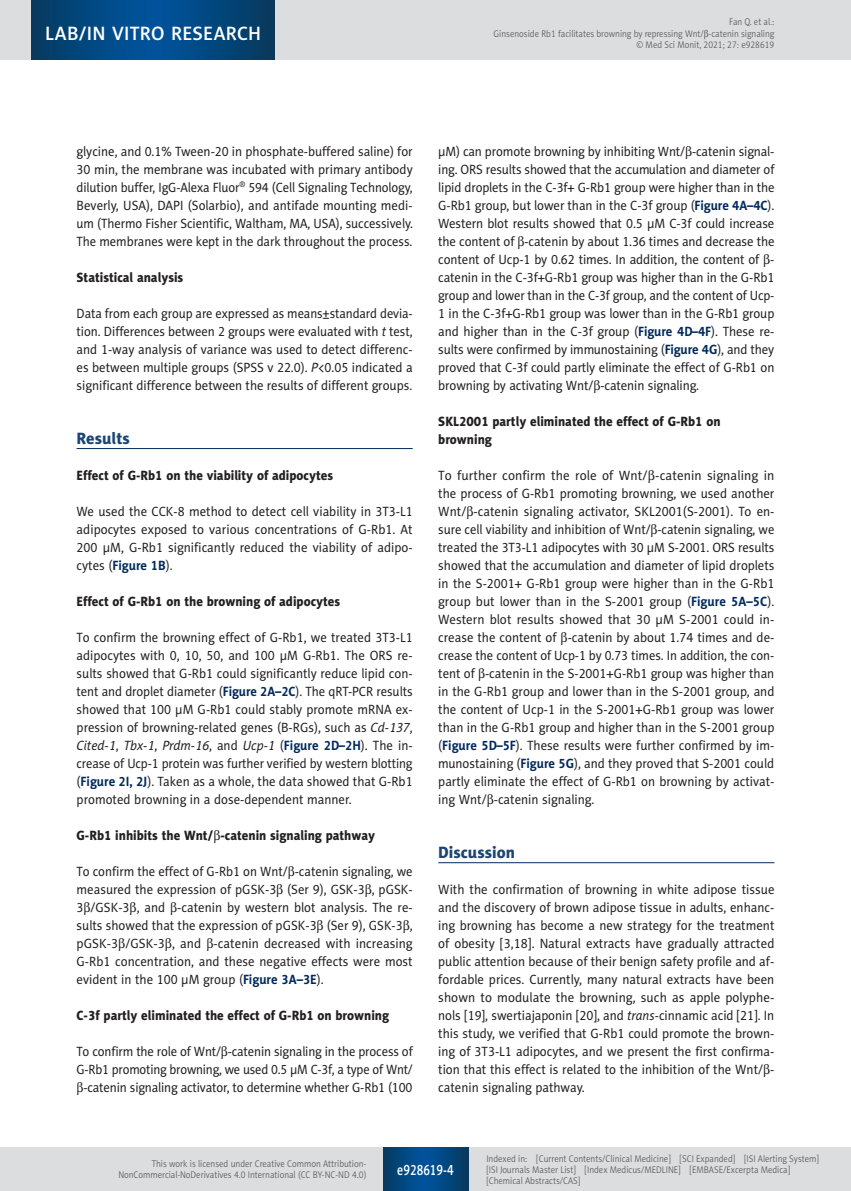
<style>
.page{position:relative;width:851px;height:1191px;background:#fff}
.page>*{position:absolute;margin:0;border:0;box-sizing:border-box;transform-origin:0 0}
.t1{font:19.5px "Naomi Sans EFN Medium";letter-spacing:.015em;color:#fff}
.MSM_Headline_1{font:16.5px "Naomi Sans EFN Heavy";color:#1a4574}
.t2{font:15px "Naomi Sans EFN Medium";color:#fff;scale:.8 1}
.MSM_Body{font:13.5px/18px "Naomi Sans EFN";color:#231f20;text-align:justify;scale:.95 1}
.MSM_Body-2{font:13.5px/18px "Naomi Sans EFN";color:#231f20;text-align:justify}
.MSM_Body-3{font:13.5px/18px "Naomi Sans EFN";color:#231f20;text-align:justify;scale:.94 1}
.MSM_Body-4{font:13.5px/18px "Naomi Sans EFN";color:#231f20;text-align:justify;scale:.93 1}
.MSM_Headline_2{font:13.5px/18px "Naomi Sans EFN Heavy";color:#231f20;scale:.95 1}
.t3{font:9.75px/11.2px "Naomi Sans EFN Light";color:#57585a;text-align:right;scale:.9 1}
.s1{font-family:"Standard Sym L"}
.s2{font-style:italic}
.s3{font-weight:700;color:#00295c}
</style>
<div class="page">
<hr style="left:77px;top:448px;width:335px;height:1px;background:#00295c">
<hr style="left:438px;top:862px;width:336px;height:1px;background:#00295c">
<div style="left:0;top:1148px;width:850px;height:43px;background:#dcdddf"></div>
<svg style="left:383px;top:1147px;width:85px;height:43px"></svg>
<div style="left:0;top:0;width:850px;height:60px;background:#dcdddf"></div>
<hr style="left:850px;top:0;width:1px;height:60px;background:#dcdddf">
<svg style="left:32px;top:0;width:242px;height:60px"></svg>
<h1 class="t1" style="left:45px;top:22px;width:217px">LAB/IN VITRO RESEARCH</h1>
<p class="t3" style="left:493px;top:16px;width:313px">Fan Q. et al.:<br>Ginsenoside Rb1 facilitates browning by repressing Wnt/<span class="s1">b</span>-catenin signaling © Med Sci Monit, 2021; 27: e928619</p>
<p class="MSM_Body" style="left:77px;top:142px;width:355px">glycine, and 0.1% Tween-20 in phosphate-buffered saline) for 30 min, the membrane was incubated with primary antibody dilution buffer, IgG-Alexa Fluor<sup>®</sup> 594 (Cell Signaling Technology, Beverly, USA), DAPI (Solarbio), and antifade mounting medi&shy;um (Thermo Fisher Scientific, Waltham, MA, USA), successively.<br>The membranes were kept in the dark throughout the process.</p>
<p class="MSM_Headline_2" style="left:77px;top:268px;width:114px">Statistical analysis</p>
<p class="MSM_Body-4" style="left:77px;top:304px;width:363px">Data from each group are expressed as means±standard devia&shy;tion. Differences between 2 groups were evaluated with <span class="s2">t</span> test, and 1-way analysis of variance was used to detect differenc&shy;es between multiple groups (SPSS v 22.0). <span class="s2">P</span>&lt;0.05 indicated a significant difference between the results of different groups.</p>
<p class="MSM_Headline_1" style="left:77px;top:428px;width:55px">Results</p>
<p class="MSM_Headline_2" style="left:77px;top:466px;width:271px">Effect of G-Rb1 on the viability of adipocytes</p>
<p class="MSM_Body" style="left:77px;top:502px;width:355px">We used the CCK-8 method to detect cell viability in 3T3-L1 adipocytes exposed to various concentrations of G-Rb1. At 200 μM, G-Rb1 significantly reduced the viability of adipo&shy;cytes (<span class="s3">Figure 1B</span>).</p>
<p class="MSM_Headline_2" style="left:77px;top:592px;width:279px">Effect of G-Rb1 on the browning of adipocytes</p>
<p class="MSM_Body" style="left:77px;top:628px;width:355px">To confirm the browning effect of G-Rb1, we treated 3T3-L1 adipocytes with 0, 10, 50, and 100 μM G-Rb1. The ORS re&shy;sults showed that G-Rb1 could significantly reduce lipid con&shy;tent and droplet diameter (<span class="s3">Figure 2A–2C</span>). The qRT-PCR results showed that 100 μM G-Rb1 could stably promote mRNA ex&shy;pression of browning-related genes (B-RGs), such as <span class="s2">Cd-137</span>, <span class="s2">Cited-1</span>, <span class="s2">Tbx-1</span>, <span class="s2">Prdm-16</span>, and <span class="s2">Ucp-1</span> (<span class="s3">Figure 2D–2H</span>). The in&shy;crease of Ucp-1 protein was further verified by western blotting (<span class="s3">Figure 2I, 2J</span>). Taken as a whole, the data showed that G-Rb1 promoted browning in a dose-dependent manner.</p>
<p class="MSM_Headline_2" style="left:77px;top:826px;width:315px">G-Rb1 inhibits the Wnt/<span class="s1">b</span>-catenin signaling pathway</p>
<p class="MSM_Body-3" style="left:77px;top:862px;width:359px">To confirm the effect of G-Rb1 on Wnt/<span class="s1">b</span>-catenin signaling, we measured the expression of pGSK-3<span class="s1">b</span> (Ser 9), GSK-3<span class="s1">b</span>, pGSK-3<span class="s1">b</span>/GSK-3<span class="s1">b</span>, and <span class="s1">b</span>-catenin by western blot analysis. The re&shy;sults showed that the expression of pGSK-3<span class="s1">b</span> (Ser 9), GSK-3<span class="s1">b</span>, pGSK-3<span class="s1">b</span>/GSK-3<span class="s1">b</span>, and <span class="s1">b</span>-catenin decreased with increasing G-Rb1 concentration, and these negative effects were most evident in the 100 μM group (<span class="s3">Figure 3A–3E</span>).</p>
<p class="MSM_Headline_2" style="left:77px;top:1006px;width:330px">C-3f partly eliminated the effect of G-Rb1 on browning</p>
<p class="MSM_Body-3" style="left:77px;top:1042px;width:359px">To confirm the role of Wnt/<span class="s1">b</span>-catenin signaling in the process of G-Rb1 promoting browning, we used 0.5 μM C-3f, a type of Wnt/ <span class="s1">b</span>-catenin signaling activator, to determine whether G-Rb1 (100</p>
<p class="MSM_Body" style="left:438px;top:142px;width:355px">μM) can promote browning by inhibiting Wnt/<span class="s1">b</span>-catenin signal&shy;ing. ORS results showed that the accumulation and diameter of lipid droplets in the C-3f+ G-Rb1 group were higher than in the G-Rb1 group, but lower than in the C-3f group (<span class="s3">Figure 4A–4C</span>).<br>Western blot results showed that 0.5 μM C-3f could increase the content of <span class="s1">b</span>-catenin by about 1.36 times and decrease the content of Ucp-1 by 0.62 times. In addition, the content of <span class="s1">b&shy;</span>catenin in the C-3f+G-Rb1 group was higher than in the G-Rb1 group and lower than in the C-3f group, and the content of Ucp-1 in the C-3f+G-Rb1 group was lower than in the G-Rb1 group and higher than in the C-3f group (<span class="s3">Figure 4D–4F</span>). These re&shy;sults were confirmed by immunostaining (<span class="s3">Figure 4G</span>), and they proved that C-3f could partly eliminate the effect of G-Rb1 on browning by activating Wnt/<span class="s1">b</span>-catenin signaling.</p>
<p class="MSM_Headline_2" style="left:438px;top:412px;width:299px">SKL2001 partly eliminated the effect of G-Rb1 on browning</p>
<p class="MSM_Body-2" style="left:438px;top:466px;width:337px">To further confirm the role of Wnt/<span class="s1">b</span>-catenin signaling in the process of G-Rb1 promoting browning, we used another Wnt/<span class="s1">b</span>-catenin signaling activator, SKL2001(S-2001). To en&shy;sure cell viability and inhibition of Wnt/<span class="s1">b</span>-catenin signaling, we treated the 3T3-L1 adipocytes with 30 μM S-2001. ORS results showed that the accumulation and diameter of lipid droplets in the S-2001+ G-Rb1 group were higher than in the G-Rb1 group but lower than in the S-2001 group (<span class="s3">Figure 5A–5C</span>).<br>Western blot results showed that 30 μM S-2001 could in&shy;crease the content of <span class="s1">b</span>-catenin by about 1.74 times and de&shy;crease the content of Ucp-1 by 0.73 times. In addition, the con&shy;tent of <span class="s1">b</span>-catenin in the S-2001+G-Rb1 group was higher than in the G-Rb1 group and lower than in the S-2001 group, and the content of Ucp-1 in the S-2001+G-Rb1 group was lower than in the G-Rb1 group and higher than in the S-2001 group (<span class="s3">Figure 5D–5F</span>). These results were further confirmed by im&shy;munostaining (<span class="s3">Figure 5G</span>), and they proved that S-2001 could partly eliminate the effect of G-Rb1 on browning by activat&shy;ing Wnt/<span class="s1">b</span>-catenin signaling.</p>
<p class="MSM_Headline_1" style="left:438px;top:842px;width:78px">Discussion</p>
<p class="MSM_Body" style="left:438px;top:880px;width:355px">With the confirmation of browning in white adipose tissue and the discovery of brown adipose tissue in adults, enhanc&shy;ing browning has become a new strategy for the treatment of obesity [3,18]. Natural extracts have gradually attracted public attention because of their benign safety profile and af&shy;fordable prices. Currently, many natural extracts have been shown to modulate the browning, such as apple polyphe&shy;nols [19], swertiajaponin [20], and <span class="s2">trans</span>-cinnamic acid [21]. In this study, we verified that G-Rb1 could promote the brown&shy;ing of 3T3-L1 adipocytes, and we present the first confirma&shy;tion that this effect is related to the inhibition of the Wnt/<span class="s1">b&shy;</span>catenin signaling pathway.</p>
<p class="t3" style="left:118px;top:1158px;width:277px">This work is licensed under Creative Common Attribution-<br>NonCommercial-NoDerivatives 4.0 International (CC BY-NC-ND 4.0)</p>
<p class="t2" style="left:397px;top:1160px;width:72px">e928619-4</p>
<p class="t3" style="left:486px;top:1152px;width:371px;text-align:left">Indexed in: [Current Contents/Clinical Medicine] [SCI Expanded] [ISI Alerting System] [ISI Journals Master List] [Index Medicus/MEDLINE] [EMBASE/Excerpta Medica] [Chemical Abstracts/CAS]</p>
</div>
